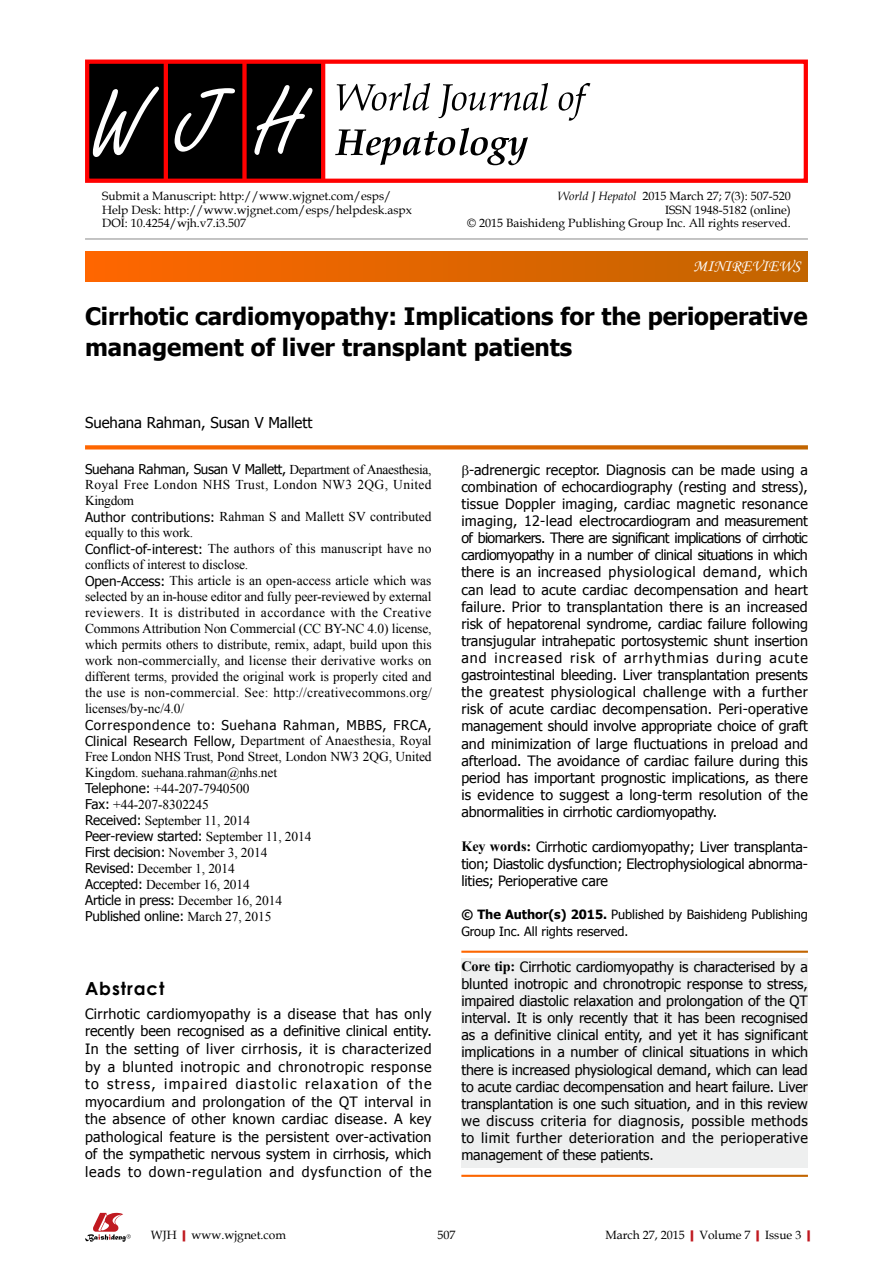
<style>
.page{position:relative;width:893px;height:1263px;background:#fff}
.page>*{position:absolute;margin:0;border:0;box-sizing:border-box;transform-origin:0 0}
.t1{font:700 24px/31.5px "Tahoma";letter-spacing:-.005em;color:#000}
.t2{font:700 18px "Century Gothic";letter-spacing:.05em;color:#000}
.t3{font:16.5px "Monotype Corsiva";color:#fff}
.t4{font:15px "Tahoma";color:#000}
.t5{font:14.25px/17.1px "Tahoma";letter-spacing:-.01em;color:#000;text-align:justify}
.t6{font:13.5px/16px "Times New Roman";letter-spacing:-.01em;color:#000}
.t7{font:12.75px/17.1px "Tahoma";letter-spacing:-.005em;color:#000}
.t8{font:12px/13.5px "Book Antiqua";color:#000}
.s1{font-style:italic}
.s2{font-family:"Tahoma"}
.s3{font-family:"Times New Roman";font-weight:700}
.s4{font-weight:700}
.s5{font-weight:700;color:#c01920}
</style>
<div class="page">
<div style="left:461px;top:958px;width:347px;height:209px;background:#eeefef"></div>
<div style="left:85px;top:252px;width:723px;height:29px;background:linear-gradient(to right,#f60,#c16500)"></div>
<hr style="left:85px;top:239px;width:723px;height:1px;background:#898989">
<svg style="left:85px;top:445px;width:723px;height:4px;background:#e26f11"></svg>
<svg style="left:85px;top:1213px;width:46px;height:29px"></svg>
<div style="left:87px;top:61px;width:236px;height:121px;background:#000"></div>
<hr style="left:164px;top:61px;width:4px;height:121px;background:#f00">
<div style="left:242px;top:61px;width:5px;height:121px;background:#f00"></div>
<hr style="left:321px;top:61px;width:4px;height:121px;background:#f00">
<div style="left:85px;top:60px;width:723px;height:123px;border:4px solid #f00"></div>
<svg style="left:254px;top:85px;width:58px;height:70px"></svg>
<svg style="left:175px;top:88px;width:60px;height:64px"></svg>
<svg style="left:93px;top:87px;width:66px;height:70px"></svg>
<svg style="left:337px;top:83px;width:253px;height:38px"></svg>
<svg style="left:335px;top:128px;width:193px;height:37px"></svg>
<p class="t8" style="left:102px;top:189px;width:311px">Submit a Manuscript: http://www.wjgnet.com/esps/<br>Help Desk: http://www.wjgnet.com/esps/helpdesk.aspx<br>DOI: 10.4254/wjh.v7.i3.507</p>
<p class="t8" style="left:467px;top:189px;width:325px;text-align:right"><span class="s1">World J Hepatol</span> 2015 March 27; 7(3): 507-520<br>ISSN 1948-5182 (online)<br>© 2015 Baishideng Publishing Group Inc. All rights reserved.</p>
<p class="t3" style="left:693px;top:256px;width:109px">MINIREVIEWS</p>
<p class="t1" style="left:85px;top:298px;width:724px">Cirrhotic cardiomyopathy: Implications for the perioperative management of liver transplant patients</p>
<p class="t4" style="left:85px;top:413px;width:229px">Suehana Rahman, Susan V Mallett</p>
<p class="t6" style="left:85px;top:461px;width:348px"><span class="s2">Suehana Rahman, Susan V Mallett,</span> Department of Anaesthesia, Royal Free London NHS Trust, London NW3 2QG, United Kingdom<br><span class="s2">Author contributions:</span> Rahman S and Mallett SV contributed equally to this work.<br><span class="s2">Conflict-of-interest:</span> The authors of this manuscript have no conflicts of interest to disclose.<br><span class="s2">Open-Access:</span> This article is an open-access article which was selected by an in-house editor and fully peer-reviewed by external reviewers. It is distributed in accordance with the Creative Commons Attribution Non Commercial (CC BY-NC 4.0) license, which permits others to distribute, remix, adapt, build upon this work non-commercially, and license their derivative works on different terms, provided the original work is properly cited and the use is non-commercial. See: http://creativecommons.org/ licenses/by-nc/4.0/<br><span class="s2">Correspondence to: Suehana Rahman, MBBS, FRCA, Clinical Research Fellow,</span> Department of Anaesthesia, Royal Free London NHS Trust, Pond Street, London NW3 2QG, United Kingdom. suehana.rahman@nhs.net<br><span class="s2">Telephone:</span> +44-207-7940500<br><span class="s2">Fax:</span> +44-207-8302245<br><span class="s2">Received:</span> September 11, 2014<br><span class="s2">Peer-review started:</span> September 11, 2014<br><span class="s2">First decision:</span> November 3, 2014<br><span class="s2">Revised:</span> December 1, 2014<br><span class="s2">Accepted:</span> December 16, 2014<br><span class="s2">Article in press:</span> December 16, 2014<br><span class="s2">Published online:</span> March 27, 2015</p>
<p class="t2" style="left:85px;top:975px;width:81px">Abstract</p>
<p class="t5" style="left:85px;top:1004px;width:348px;line-height:17.5px">Cirrhotic cardiomyopathy is a disease that has only recently been recognised as a definitive clinical entity.<br>In the setting of liver cirrhosis, it is characterized by a blunted inotropic and chronotropic response to stress, impaired diastolic relaxation of the myocardium and prolongation of the QT interval in the absence of other known cardiac disease. A key pathological feature is the persistent over-activation of the sympathetic nervous system in cirrhosis, which leads to down-regulation and dysfunction of the</p>
<p class="t5" style="left:461px;top:460px;width:348px;text-indent:8px">-adrenergic receptor. Diagnosis can be made using a combination of echocardiography (resting and stress), tissue Doppler imaging, cardiac magnetic resonance imaging, 12-lead electrocardiogram and measurement of biomarkers. There are significant implications of cirrhotic cardiomyopathy in a number of clinical situations in which there is an increased physiological demand, which can lead to acute cardiac decompensation and heart failure. Prior to transplantation there is an increased risk of hepatorenal syndrome, cardiac failure following transjugular intrahepatic portosystemic shunt insertion and increased risk of arrhythmias during acute gastrointestinal bleeding. Liver transplantation presents the greatest physiological challenge with a further risk of acute cardiac decompensation. Peri-operative management should involve appropriate choice of graft and minimization of large fluctuations in preload and afterload. The avoidance of cardiac failure during this period has important prognostic implications, as there is evidence to suggest a long-term resolution of the abnormalities in cirrhotic cardiomyopathy.</p>
<p class="t5" style="left:461px;top:837px;width:347px"><span class="s3">Key words:</span> Cirrhotic cardiomyopathy; Liver transplanta&shy;tion; Diastolic dysfunction; Electrophysiological abnorma&shy;lities; Perioperative care</p>
<p class="t7" style="left:461px;top:905px;width:348px"><span class="s4">© The Author(s) 2015.</span> Published by Baishideng Publishing<br>Group Inc. All rights reserved.</p>
<p class="t5" style="left:461px;top:957px;width:348px"><span class="s3">Core tip:</span> Cirrhotic cardiomyopathy is characterised by a blunted inotropic and chronotropic response to stress, impaired diastolic relaxation and prolongation of the QT interval. It is only recently that it has been recognised as a definitive clinical entity, and yet it has significant implications in a number of clinical situations in which there is increased physiological demand, which can lead to acute cardiac decompensation and heart failure. Liver transplantation is one such situation, and in this review we discuss criteria for diagnosis, possible methods to limit further deterioration and the perioperative management of these patients.</p>
<p class="t8" style="left:151px;top:1227px;width:137px">WJH<span class="s5">|</span>www.wjgnet.com</p>
<p class="t8" style="left:437px;top:1227px;width:19px">507</p>
<p class="t8" style="left:605px;top:1227px;width:212px">March 27, 2015<span class="s5">|</span>Volume 7<span class="s5">|</span>Issue 3<span class="s5">|</span></p>
</div>
